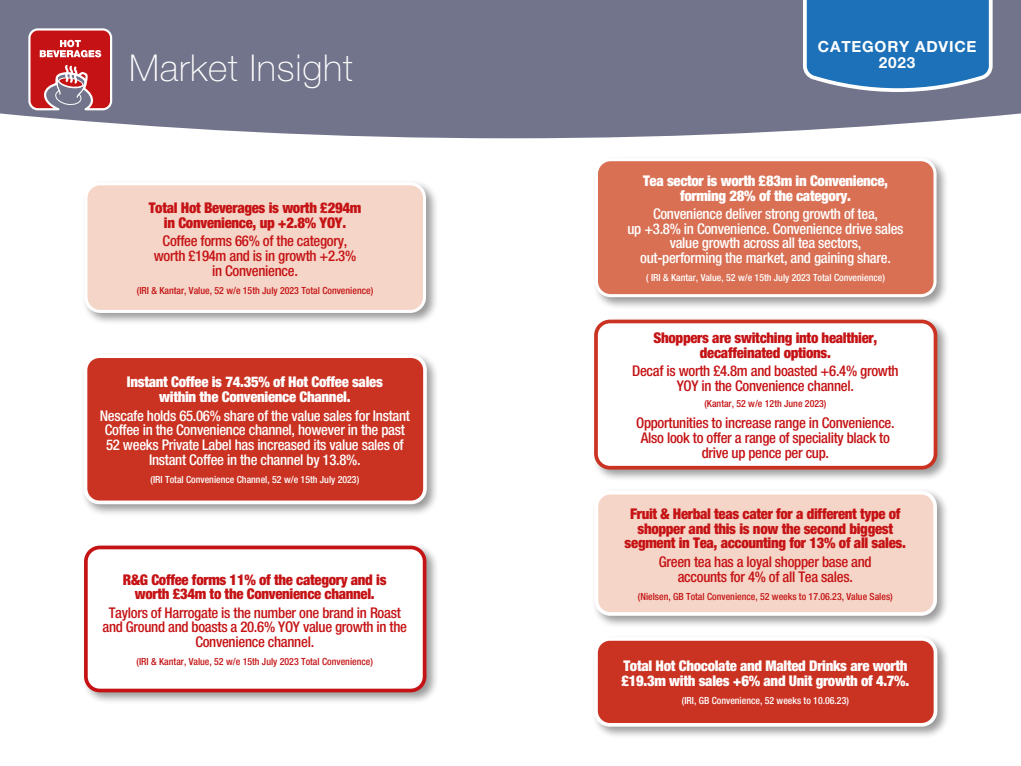
<style>
.page{position:relative;width:1021px;height:766px;background:#fff}
.page>*{position:absolute;margin:0;border:0;box-sizing:border-box;transform-origin:0 0}
.t1{font:37px "Helvetica Neue LT 35 Th";letter-spacing:.02em;color:#fff}
.t2{font:15.3px "Helvetica Neue LT 75 Bd";letter-spacing:.05em;color:#fff}
.t3{font:14.8px/14.8px "Helvetica Neue LT 67 Md Cn";letter-spacing:-.02em;color:#c51315;text-align:center}
.t4{font:14.8px/14.8px "Helvetica Neue LT 67 Md Cn";letter-spacing:-.02em;color:#fff;text-align:center}
.t5{font:14.8px/14.8px "Helvetica Neue LT 97 Blk Cn";letter-spacing:-.02em;color:#c51315;text-align:center}
.t6{font:14.8px/14.8px "Helvetica Neue LT 97 Blk Cn";letter-spacing:-.02em;color:#fff;text-align:center}
.t7{font:9.8px "Helvetica Neue LT 67 Md Cn";color:#c51315}
.t8{font:9.8px "Helvetica Neue LT 67 Md Cn";color:#fff}
</style>
<div class="page">
<svg style="left:0;top:0;width:1020px;height:138px;background:#7b7d93"></svg>
<svg style="left:801px;top:0;width:193px;height:94px;background:#347bb8"></svg>
<svg style="left:27px;top:27px;width:86px;height:84px;background:#c1555a"></svg>
<div style="left:591px;top:317px;width:358px;height:165px;background:#000;opacity:.4"></div>
<div style="left:596px;top:321px;width:339px;height:146px;background:#fff;border-radius:14px"></div>
<div style="left:594px;top:319px;width:343px;height:150px;border:4px solid #ca3222;border-radius:14px"></div>
<div style="left:592px;top:155px;width:357px;height:154px;background:#000;opacity:.4"></div>
<div style="left:596px;top:160px;width:339px;height:135px;background:#d96f53;border-radius:14px"></div>
<div style="left:595px;top:158px;width:341px;height:139px;border:3px solid #fff;border-radius:14px"></div>
<div style="left:592px;top:488px;width:357px;height:140px;background:#000;opacity:.4"></div>
<div style="left:596px;top:492px;width:339px;height:121px;background:#f5d5c7;border-radius:14px"></div>
<div style="left:594px;top:490px;width:342px;height:125px;border:4px solid #fff;border-radius:14px"></div>
<div style="left:81px;top:351px;width:358px;height:166px;background:#000;opacity:.4"></div>
<div style="left:85px;top:356px;width:340px;height:146px;background:#ca3222;border-radius:14px"></div>
<div style="left:84px;top:354px;width:343px;height:150px;border:4px solid #fff;border-radius:14px"></div>
<div style="left:591px;top:634px;width:358px;height:105px;background:#000;opacity:.4"></div>
<div style="left:596px;top:638px;width:339px;height:86px;background:#ca3222;border-radius:14px"></div>
<div style="left:594px;top:637px;width:343px;height:89px;border:4px solid #fff;border-radius:14px"></div>
<div style="left:82px;top:179px;width:356px;height:146px;background:#000;opacity:.4"></div>
<div style="left:86px;top:184px;width:338px;height:127px;background:#f5d5c7;border-radius:14px"></div>
<div style="left:84px;top:182px;width:342px;height:131px;border:3px solid #fff;border-radius:14px"></div>
<div style="left:81px;top:542px;width:358px;height:162px;background:#000;opacity:.4"></div>
<div style="left:86px;top:547px;width:338px;height:143px;background:#fff;border-radius:14px"></div>
<div style="left:84px;top:545px;width:342px;height:147px;border:4px solid #c51315;border-radius:14px"></div>
<p class="t2" style="left:818px;top:37px;width:160px">CATEGORY ADVICE</p>
<h1 class="t1" style="left:129px;top:46px;width:225px">Market Insight</h1>
<p class="t2" style="left:879px;top:53px;width:38px">2023</p>
<p class="t5" style="left:149px;top:200px;width:214px">Total Hot Beverages is worth £294m in Convenience, up +2.8% YOY.</p>
<p class="t3" style="left:154px;top:233px;width:204px">Coffee forms 66% of the category, worth £194m and is in growth +2.3% in Convenience.</p>
<p class="t7" style="left:137px;top:284px;width:238px">(IRI &amp; Kantar, Value, 52 w/e 15th July 2023 Total Convenience)</p>
<p class="t6" style="left:127px;top:374px;width:257px">Instant Coffee is 74.35% of Hot Coffee sales within the Convenience Channel.</p>
<p class="t4" style="left:100px;top:407px;width:312px">Nescafe holds 65.06% share of the value sales for Instant Coffee in the Convenience channel, however in the past 52 weeks Private Label has increased its value sales of Instant Coffee in the channel by 13.8%.</p>
<p class="t8" style="left:150px;top:473px;width:210px">(IRI Total Convenience Channel, 52 w/e 15th July 2023)</p>
<p class="t5" style="left:123px;top:571px;width:265px">R&amp;G Coffee forms 11% of the category and is worth £34m to the Convenience channel.</p>
<p class="t3" style="left:102px;top:604px;width:306px">Taylors of Harrogate is the number one brand in Roast and Ground and boasts a 20.6% YOY value growth in the<br>Convenience channel.</p>
<p class="t7" style="left:137px;top:655px;width:238px">(IRI &amp; Kantar, Value, 52 w/e 15th July 2023 Total Convenience)</p>
<p class="t6" style="left:643px;top:173px;width:246px">Tea sector is worth £83m in Convenience, forming 28% of the category.</p>
<p class="t4" style="left:627px;top:206px;width:277px">Convenience deliver strong growth of tea,<br>up +3.8% in Convenience. Convenience drive sales value growth across all tea sectors, out-performing the market, and gaining share.</p>
<p class="t8" style="left:646px;top:272px;width:240px">( IRI &amp; Kantar, Value, 52 w/e 15th July 2023 Total Convenience)</p>
<p class="t5" style="left:653px;top:330px;width:225px">Shoppers are switching into healthier, decaffeinated options.</p>
<p class="t3" style="left:632px;top:363px;width:268px">Decaf is worth £4.8m and boasted +6.4% growth<br>YOY in the Convenience channel.</p>
<p class="t7" style="left:704px;top:397px;width:124px">(Kantar, 52 w/e 12th June 2023)</p>
<p class="t3" style="left:636px;top:415px;width:260px">Opportunities to increase range in Convenience.<br>Also look to offer a range of speciality black to drive up pence per cup.</p>
<p class="t5" style="left:624px;top:506px;width:283px">Fruit &amp; Herbal teas cater for a different type of shopper and this is now the second biggest segment in Tea, accounting for 13% of all sales.</p>
<p class="t3" style="left:659px;top:553px;width:214px">Green tea has a loyal shopper base and accounts for 4% of all Tea sales.</p>
<p class="t7" style="left:637px;top:590px;width:256px">(Nielsen, GB Total Convenience, 52 weeks to 17.06.23, Value Sales)</p>
<p class="t6" style="left:621px;top:658px;width:289px;text-align:left">Total Hot Chocolate and Malted Drinks are worth £19.3m with sales +6% and Unit growth of 4.7%.</p>
<p class="t8" style="left:681px;top:694px;width:169px">(IRI, GB Convenience, 52 weeks to 10.06.23)</p>
</div>
